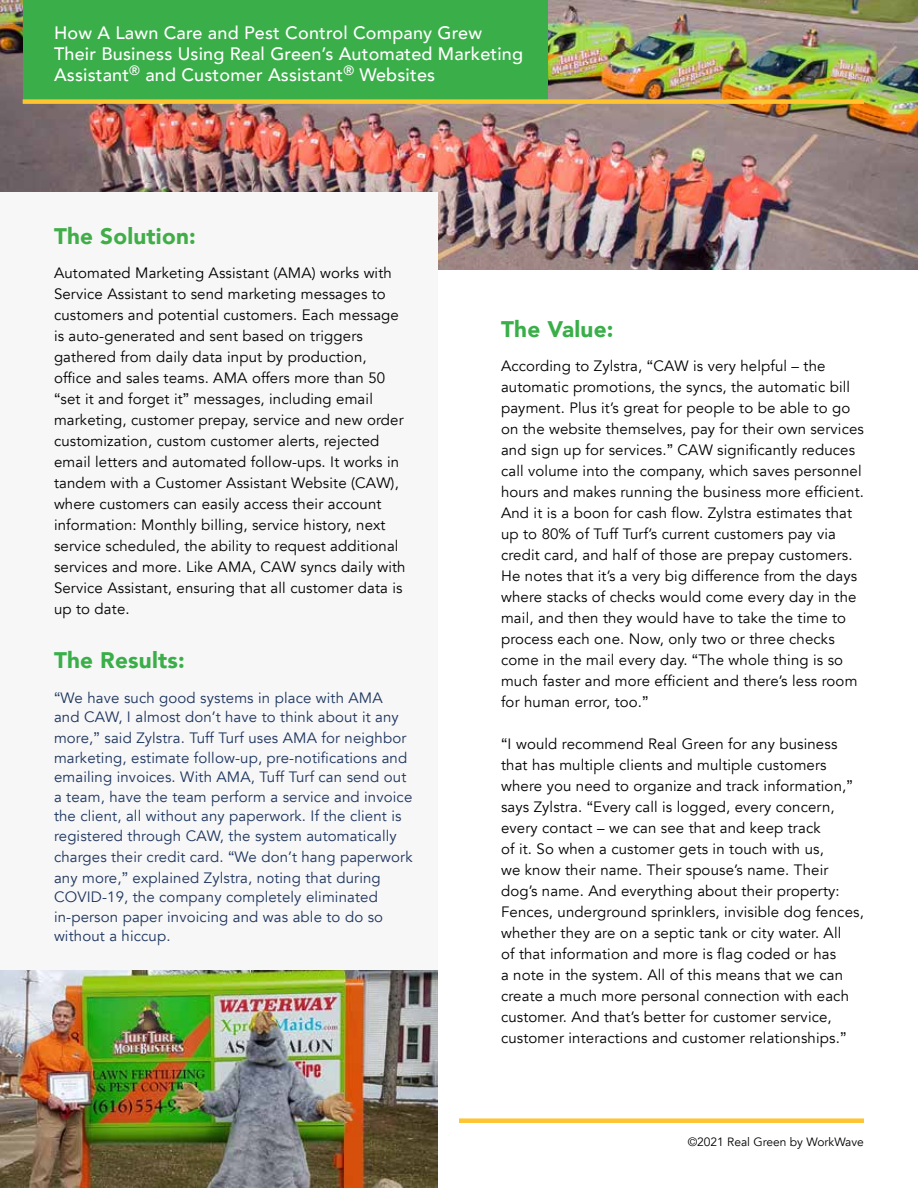
<style>
.page{position:relative;width:918px;height:1188px;background:#fff}
.page>*{position:absolute;margin:0;border:0;box-sizing:border-box;transform-origin:0 0}
.t1{font:900 22.5px "Avenir";letter-spacing:.01em;color:#3aae49}
.t2{font:900 22.5px "Avenir";letter-spacing:.01em;color:#41ad49}
.t3{font:500 18px/21px "Avenir";letter-spacing:.01em;color:#fff}
.t4{font:15px/21px "Avenir";letter-spacing:.01em;color:#000}
.t5{font:15px/19.5px "Avenir";letter-spacing:.01em;color:#1e355e}
.t6{font:12px "Avenir";color:#000}
.s1{font-family:"Helvetica Neue"}
</style>
<div class="page">
<img style="left:0;top:0;width:918px;height:270px">
<div style="left:23px;top:0;width:525px;height:102px;background:#3aae49"></div>
<div style="left:23px;top:99px;width:841px;height:5px;background:#ffc530"></div>
<img style="left:0;top:970px;width:437px;height:218px">
<div style="left:0;top:192px;width:437px;height:778px;background:#f7f7f7"></div>
<div style="left:459px;top:1118px;width:405px;height:5px;background:#ffc530"></div>
<p class="t3" style="left:54px;top:21px;width:471px">How A Lawn Care and Pest Control Company Grew<br>Their Business Using Real Green’s Automated Marketing<br>Assistant<sup>®</sup> and Customer Assistant<sup>®</sup> Websites</p>
<h1 class="t2" style="left:54px;top:217px;width:143px">The Solution:</h1>
<p class="t4" style="left:54px;top:263px;width:353px">Automated Marketing Assistant (AMA) works with Service Assistant to send marketing messages to customers and potential customers. Each message is auto-generated and sent based on triggers gathered from daily data input by production, office and sales teams. AMA offers more than 50 <span class="s1">“</span>set it and forget it<span class="s1">”</span> messages, including email marketing, customer prepay, service and new order customization, custom customer alerts, rejected email letters and automated follow-ups. It works in tandem with a Customer Assistant Website (CAW), where customers can easily access their account information: Monthly billing, service history, next service scheduled, the ability to request additional services and more. Like AMA, CAW syncs daily with Service Assistant, ensuring that all customer data is up to date.</p>
<h1 class="t1" style="left:54px;top:641px;width:132px">The Results:</h1>
<p class="t5" style="left:54px;top:688px;width:346px"><span class="s1">“</span>We have such good systems in place with AMA and CAW, I almost don’t have to think about it any</p>
<p class="t5" style="left:54px;top:729px;width:360px">more,<span class="s1">”</span> said Zylstra. Tuff Turf uses AMA for neighbor marketing, estimate follow-up, pre-notifications and emailing invoices. With AMA, Tuff Turf can send out a team, have the team perform a service and invoice the client, all without any paperwork. If the client is registered through CAW, the system automatically</p>
<p class="t5" style="left:54px;top:846px;width:360px;line-height:21px">charges their credit card. <span class="s1">“</span>We don’t hang paperwork any more,<span class="s1">”</span> explained Zylstra, noting that during</p>
<p class="t5" style="left:54px;top:888px;width:331px">COVID-19, the company completely eliminated in-person paper invoicing and was able to do so without a hiccup.</p>
<h1 class="t1" style="left:501px;top:309px;width:114px">The Value:</h1>
<p class="t4" style="left:501px;top:356px;width:364px">According to Zylstra, <span class="s1">“</span>CAW is very helpful – the automatic promotions, the syncs, the automatic bill payment. Plus it’s great for people to be able to go on the website themselves, pay for their own services and sign up for services.<span class="s1">”</span> CAW significantly reduces call volume into the company, which saves personnel hours and makes running the business more efficient.<br>And it is a boon for cash flow. Zylstra estimates that up to 80% of Tuff Turf’s current customers pay via credit card, and half of those are prepay customers.<br>He notes that it’s a very big difference from the days where stacks of checks would come every day in the mail, and then they would have to take the time to process each one. Now, only two or three checks come in the mail every day. <span class="s1">“</span>The whole thing is so much faster and more efficient and there’s less room for human error, too.<span class="s1">”</span></p>
<p class="t4" style="left:501px;top:734px;width:364px"><span class="s1">“</span>I would recommend Real Green for any business that has multiple clients and multiple customers where you need to organize and track information,<span class="s1">” </span>says Zylstra. <span class="s1">“</span>Every call is logged, every concern, every contact – we can see that and keep track<br>of it. So when a customer gets in touch with us,<br>we know their name. Their spouse’s name. Their dog’s name. And everything about their property:<br>Fences, underground sprinklers, invisible dog fences, whether they are on a septic tank or city water. All<br>of that information and more is flag coded or has<br>a note in the system. All of this means that we can create a much more personal connection with each customer. And that’s better for customer service, customer interactions and customer relationships.<span class="s1">”</span></p>
<p class="t6" style="left:688px;top:1135px;width:178px">©2021 Real Green by WorkWave</p>
</div>
